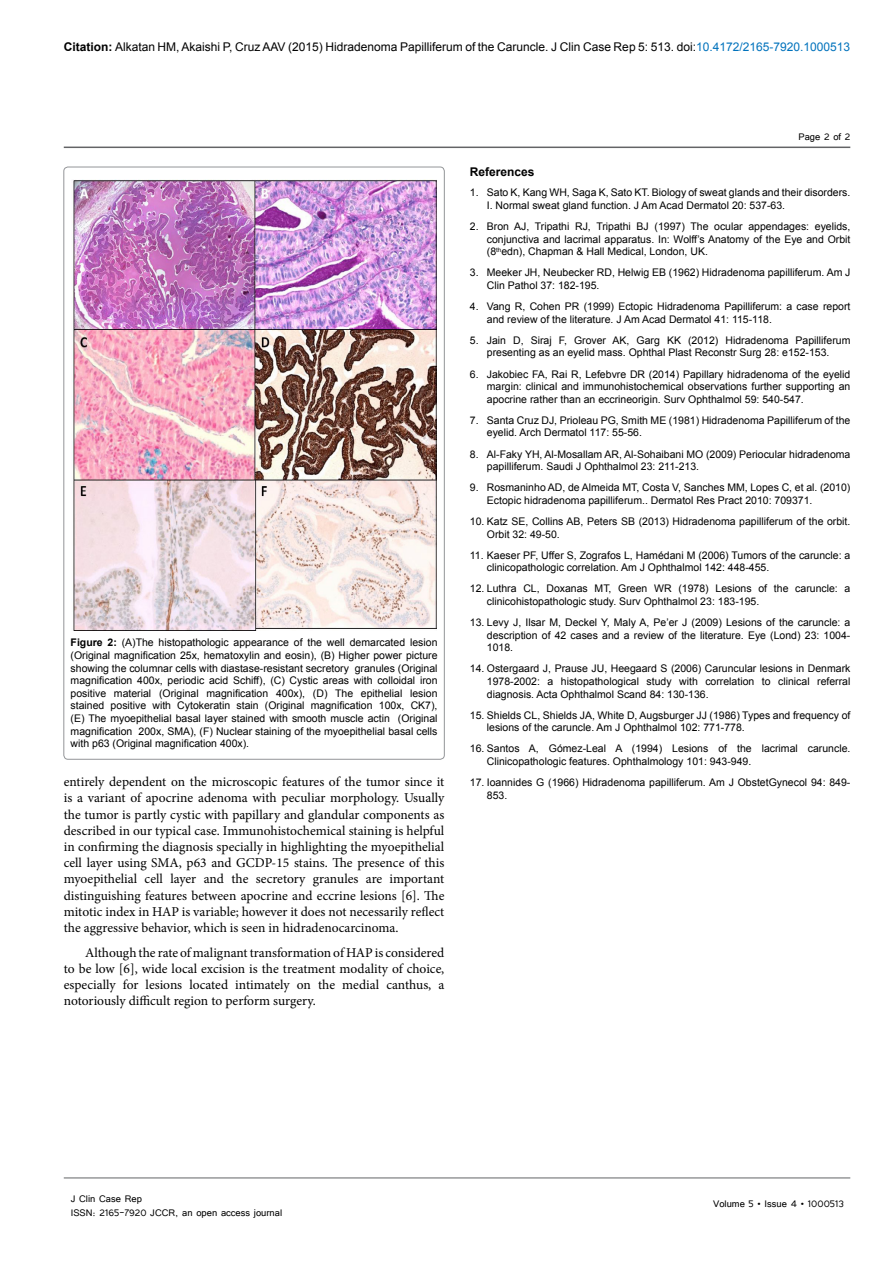
<style>
.page{position:relative;width:893px;height:1263px;background:#fff}
.page>*{position:absolute;margin:0;border:0;box-sizing:border-box;transform-origin:0 0}
.No_Spacing{font:13.5px/16.2px "Minion Pro";color:#000;text-align:justify}
.t1{font:12px "Arial";color:#000}
.t2{font:12px/14.4px "Tunga";color:#000}
.t3{font:700 12px "Arial";color:#000}
.t4{font:10.5px/12.6px "Arial";color:#000}
.s1{font-weight:700}
.s2{color:#0072bc}
</style>
<div class="page">
<hr style="left:64px;top:147px;width:786px;height:1px;background:#636466">
<hr style="left:64px;top:1178px;width:786px;height:1px;background:#636466">
<img style="left:72px;top:179px;width:365px;height:451px">
<p class="t1" style="left:64px;top:39px;width:788px"><span class="s1">Citation:</span> Alkatan HM, Akaishi P, Cruz AAV (2015) Hidradenoma Papilliferum of the Caruncle. J Clin Case Rep 5: 513. doi:<span class="s2">10.4172/2165-7920.1000513</span></p>
<p class="t4" style="left:71px;top:636px;width:368px;text-align:justify"><span class="s1">Figure 2:</span> (A)The histopathologic appearance of the well demarcated lesion (Original magnification 25x, hematoxylin and eosin), (B) Higher power picture showing the columnar cells with diastase-resistant secretory granules (Original magnification 400x, periodic acid Schiff), (C) Cystic areas with colloidal iron positive material (Original magnification 400x), (D) The epithelial lesion stained positive with Cytokeratin stain (Original magnification 100x, CK7), (E) The myoepithelial basal layer stained with smooth muscle actin (Original magnification 200x, SMA), (F) Nuclear staining of the myoepithelial basal cells with p63 (Original magnification 400x).</p>
<p class="No_Spacing" style="left:64px;top:774px;width:382px">entirely dependent on the microscopic features of the tumor since it is a variant of apocrine adenoma with peculiar morphology. Usually the tumor is partly cystic with papillary and glandular components as described in our typical case. Immunohistochemical staining is helpful in confirming the diagnosis specially in highlighting the myoepithelial cell layer using SMA, p63 and GCDP-15 stains. The presence of this myoepithelial cell layer and the secretory granules are important distinguishing features between apocrine and eccrine lesions [6]. The mitotic index in HAP is variable; however it does not necessarily reflect the aggressive behavior, which is seen in hidradenocarcinoma.</p>
<p class="No_Spacing" style="left:64px;top:944px;width:382px;text-indent:21px">Although the rate of malignant transformation of HAP is considered to be low [6], wide local excision is the treatment modality of choice, especially for lesions located intimately on the medial canthus, a notoriously difficult region to perform surgery.</p>
<p class="t2" style="left:798px;top:128px;width:54px">Page 2 of 2</p>
<p class="t3" style="left:470px;top:163px;width:66px">References</p>
<p class="t4" style="left:487px;top:186px;width:365px;text-indent:-17px">1. Sato K, Kang WH, Saga K, Sato KT. Biology of sweat glands and their disorders.<br>I. Normal sweat gland function. J Am Acad Dermatol 20: 537-63.</p>
<p class="t4" style="left:487px;top:220px;width:365px;text-align:justify;text-indent:-17px">2. Bron AJ, Tripathi RJ, Tripathi BJ (1997) The ocular appendages: eyelids, conjunctiva and lacrimal apparatus. In: Wolff’s Anatomy of the Eye and Orbit (8<sup>th</sup>edn), Chapman &amp; Hall Medical, London, UK.</p>
<p class="t4" style="left:487px;top:267px;width:365px;text-indent:-17px">3. Meeker JH, Neubecker RD, Helwig EB (1962) Hidradenoma papilliferum. Am J<br>Clin Pathol 37: 182-195.</p>
<p class="t4" style="left:487px;top:300px;width:365px;text-indent:-17px">4. Vang R, Cohen PR (1999) Ectopic Hidradenoma Papilliferum: a case report and review of the literature. J Am Acad Dermatol 41: 115-118.</p>
<p class="t4" style="left:470px;top:334px;width:382px;text-align:center">5. Jain D, Siraj F, Grover AK, Garg KK (2012) Hidradenoma Papilliferum presenting as an eyelid mass. Ophthal Plast Reconstr Surg 28: e152-153.</p>
<p class="t4" style="left:487px;top:368px;width:365px;text-align:justify;text-indent:-17px">6. Jakobiec FA, Rai R, Lefebvre DR (2014) Papillary hidradenoma of the eyelid margin: clinical and immunohistochemical observations further supporting an apocrine rather than an eccrineorigin. Surv Ophthalmol 59: 540-547.</p>
<p class="t4" style="left:487px;top:414px;width:365px;text-indent:-17px">7. Santa Cruz DJ, Prioleau PG, Smith ME (1981) Hidradenoma Papilliferum of the eyelid. Arch Dermatol 117: 55-56.</p>
<p class="t4" style="left:487px;top:448px;width:365px;text-indent:-17px">8. Al-Faky YH, Al-Mosallam AR, Al-Sohaibani MO (2009) Periocular hidradenoma papilliferum. Saudi J Ophthalmol 23: 211-213.</p>
<p class="t4" style="left:487px;top:481px;width:365px;text-indent:-17px">9. Rosmaninho AD, de Almeida MT, Costa V, Sanches MM, Lopes C, et al. (2010)<br>Ectopic hidradenoma papilliferum.. Dermatol Res Pract 2010: 709371.</p>
<p class="t4" style="left:487px;top:515px;width:365px;text-indent:-17px">10. Katz SE, Collins AB, Peters SB (2013) Hidradenoma papilliferum of the orbit.<br>Orbit 32: 49-50.</p>
<p class="t4" style="left:487px;top:549px;width:365px;text-indent:-17px">11. Kaeser PF, Uffer S, Zografos L, Hamédani M (2006) Tumors of the caruncle: a clinicopathologic correlation. Am J Ophthalmol 142: 448-455.</p>
<p class="t4" style="left:487px;top:582px;width:365px;text-indent:-17px">12. Luthra CL, Doxanas MT, Green WR (1978) Lesions of the caruncle: a clinicohistopathologic study. Surv Ophthalmol 23: 183-195.</p>
<p class="t4" style="left:487px;top:616px;width:365px;text-align:justify;text-indent:-17px">13. Levy J, Ilsar M, Deckel Y, Maly A, Pe’er J (2009) Lesions of the caruncle: a description of 42 cases and a review of the literature. Eye (Lond) 23: 1004- 1018.</p>
<p class="t4" style="left:487px;top:662px;width:365px;text-align:justify;text-indent:-17px">14. Ostergaard J, Prause JU, Heegaard S (2006) Caruncular lesions in Denmark 1978-2002: a histopathological study with correlation to clinical referral diagnosis. Acta Ophthalmol Scand 84: 130-136.</p>
<p class="t4" style="left:487px;top:709px;width:365px;text-indent:-17px">15. Shields CL, Shields JA, White D, Augsburger JJ (1986) Types and frequency of lesions of the caruncle. Am J Ophthalmol 102: 771-778.</p>
<p class="t4" style="left:487px;top:742px;width:365px;text-indent:-17px">16. Santos A, Gómez-Leal A (1994) Lesions of the lacrimal caruncle.<br>Clinicopathologic features. Ophthalmology 101: 943-949.</p>
<p class="t4" style="left:487px;top:776px;width:365px;text-indent:-17px">17. Ioannides G (1966) Hidradenoma papilliferum. Am J ObstetGynecol 94: 849-<br>853.</p>
<p class="t2" style="left:71px;top:1190px;width:213px">J Clin Case Rep<br>ISSN: 2165-7920 JCCR, an open access journal</p>
<p class="t2" style="left:713px;top:1196px;width:132px">Volume 5 • Issue 4 • 1000513</p>
</div>
